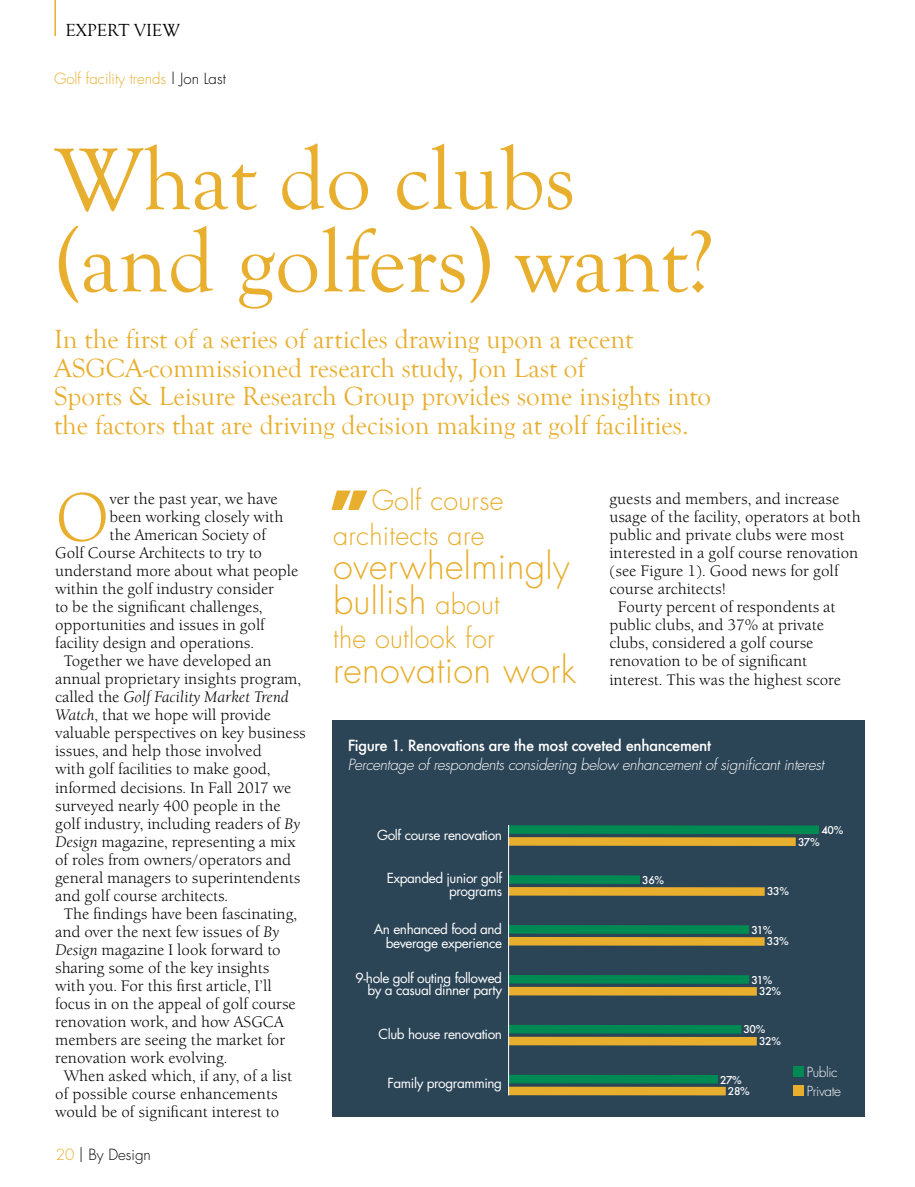
<style>
.page{position:relative;width:915px;height:1187px;background:#fff}
.page>*{position:absolute;margin:0;border:0;box-sizing:border-box;transform-origin:0 0}
.t1{font:90px/82.5px "Goudy Old Style T";color:#e8ae2d}
.t2{font:69.75px "Berkeley Old ITC";color:#e8ae2d}
.t3{font:300 36px/34.5px "Futura";letter-spacing:.01em;color:#e8ae2d}
.t4{font:27px/28.5px "Goudy Old Style T";color:#e8ae2d}
.t5{font:300 27px/34.5px "Futura";letter-spacing:.01em;color:#e8ae2d}
.t6{font:18px "Goudy Old Style T";color:#000}
.t7{font:15.75px "Berkeley Old ITC";color:#000}
.t8{font:italic 15.75px "Berkeley Old ITC";color:#000}
.t9{font:italic 300 15px "Futura";letter-spacing:-.02em;color:#fff}
.t10{font:500 15px "Futura";letter-spacing:-.03em;color:#fff}
.t11{font:300 15px "Futura";color:#e8ae2d}
.t12{font:300 15px "Futura";color:#000}
.t13{font:13.5px/13.5px "Futura";letter-spacing:-.03em;color:#fff;text-align:right}
.t14{font:300 13.5px/19.5px "Futura";letter-spacing:-.03em;color:#fff}
.t15{font:500 10.5px/11.7px "Futura";letter-spacing:-.03em;color:#fff}
.s1{color:#000}
.s2{font-style:normal}
.s3{font-style:italic}
.s4{color:#e8ae2d}
.s5{font-size:18px}
.s6{font-size:27px}
</style>
<div class="page">
<hr style="left:54px;top:0;width:2px;height:36px;background:#e8ae2d">
<svg style="left:331px;top:490px;width:36px;height:20px"></svg>
<div style="left:332px;top:720px;width:532px;height:396px;background:#2b4456"></div>
<div style="left:792px;top:1066px;width:11px;height:10px;background:#008a53"></div>
<div style="left:792px;top:1085px;width:11px;height:11px;background:#e8ae2d"></div>
<div style="left:509px;top:825px;width:309px;height:9px;background:#008a53"></div>
<div style="left:509px;top:837px;width:286px;height:8px;background:#e8ae2d"></div>
<div style="left:508px;top:875px;width:131px;height:8px;background:#008a53"></div>
<div style="left:508px;top:887px;width:256px;height:8px;background:#e8ae2d"></div>
<div style="left:508px;top:925px;width:241px;height:8px;background:#008a53"></div>
<div style="left:508px;top:936px;width:256px;height:9px;background:#e8ae2d"></div>
<div style="left:508px;top:974px;width:240px;height:9px;background:#008a53"></div>
<div style="left:508px;top:986px;width:248px;height:9px;background:#e8ae2d"></div>
<div style="left:508px;top:1024px;width:233px;height:9px;background:#008a53"></div>
<div style="left:508px;top:1036px;width:248px;height:9px;background:#e8ae2d"></div>
<div style="left:508px;top:1074px;width:209px;height:9px;background:#008a53"></div>
<div style="left:508px;top:1086px;width:217px;height:9px;background:#e8ae2d"></div>
<hr style="left:508px;top:825px;width:1px;height:270px;background:#fff">
<p class="t6" style="left:65px;top:20px;width:116px">EXPERT VIEW</p>
<p class="t11" style="left:54px;top:68px;width:173px">Golf facility trends <span class="s1">| Jon Last</span></p>
<h1 class="t1" style="left:55px;top:140px;width:660px">What do clubs (and golfers) want?</h1>
<h3 class="t4" style="left:54px;top:326px;width:658px">In the first of a series of articles drawing upon a recent ASGCA-commissioned research study, Jon Last of<br>Sports &amp; Leisure Research Group provides some insights into the factors that are driving decision making at golf facilities.</h3>
<h2 class="t2" style="left:55px;top:477px;width:56px">O</h2>
<p class="t7" style="left:109px;top:490px;width:170px">ver the past year, we have</p>
<p class="t7" style="left:109px;top:508px;width:175px">been working closely with</p>
<p class="t7" style="left:109px;top:526px;width:158px">the American Society of</p>
<p class="t7" style="left:55px;top:544px;width:208px">Golf Course Architects to try to</p>
<p class="t7" style="left:55px;top:562px;width:244px">understand more about what people</p>
<p class="t7" style="left:55px;top:580px;width:220px">within the golf industry consider</p>
<p class="t7" style="left:55px;top:598px;width:209px">to be the significant challenges,</p>
<p class="t7" style="left:55px;top:616px;width:211px">opportunities and issues in golf</p>
<p class="t7" style="left:55px;top:634px;width:200px">facility design and operations.</p>
<p class="t7" style="left:64px;top:652px;width:209px">Together we have developed an</p>
<p class="t7" style="left:55px;top:670px;width:247px">annual proprietary insights program,</p>
<p class="t8" style="left:55px;top:687px;width:235px"><span class="s2">called the</span> Golf Facility Market Trend</p>
<p class="t7" style="left:55px;top:706px;width:217px"><span class="s3">Watch</span>, that we hope will provide</p>
<p class="t7" style="left:55px;top:724px;width:252px">valuable perspectives on key business</p>
<p class="t7" style="left:55px;top:742px;width:208px">issues, and help those involved</p>
<p class="t7" style="left:55px;top:760px;width:217px">with golf facilities to make good,</p>
<p class="t7" style="left:55px;top:778px;width:237px">informed decisions. In Fall 2017 we</p>
<p class="t7" style="left:55px;top:796px;width:227px">surveyed nearly 400 people in the</p>
<p class="t7" style="left:55px;top:814px;width:246px">golf industry, including readers of <span class="s3">By</span></p>
<p class="t7" style="left:55px;top:832px;width:242px"><span class="s3">Design</span> magazine, representing a mix</p>
<p class="t7" style="left:55px;top:850px;width:237px">of roles from owners/operators and</p>
<p class="t7" style="left:55px;top:868px;width:246px">general managers to superintendents</p>
<p class="t7" style="left:55px;top:886px;width:174px">and golf course architects.</p>
<p class="t7" style="left:64px;top:904px;width:235px">The findings have been fascinating,</p>
<p class="t7" style="left:55px;top:922px;width:225px">and over the next few issues of <span class="s3">By</span></p>
<p class="t7" style="left:55px;top:940px;width:227px"><span class="s3">Design</span> magazine I look forward to</p>
<p class="t7" style="left:55px;top:958px;width:215px">sharing some of the key insights</p>
<p class="t7" style="left:55px;top:976px;width:218px">with you. For this first article, I’ll</p>
<p class="t7" style="left:55px;top:994px;width:242px">focus in on the appeal of golf course</p>
<p class="t7" style="left:55px;top:1012px;width:230px">renovation work, and how ASGCA</p>
<p class="t7" style="left:55px;top:1030px;width:231px">members are seeing the market for</p>
<p class="t7" style="left:55px;top:1048px;width:174px">renovation work evolving.</p>
<p class="t7" style="left:64px;top:1066px;width:230px">When asked which, if any, of a list</p>
<p class="t7" style="left:55px;top:1084px;width:224px">of possible course enhancements</p>
<p class="t7" style="left:55px;top:1102px;width:225px">would be of significant interest to</p>
<p class="t12" style="left:56px;top:1144px;width:97px"><span class="s4">20</span> <span class="s5">|</span> By Design</p>
<h3 class="t5" style="left:333px;top:483px;width:172px;text-indent:39px">Golf course architects are</h3>
<h3 class="t3" style="left:333px;top:549px;width:238px">overwhelmingly bullish <span class="s6">about</span></h3>
<h3 class="t5" style="left:333px;top:621px;width:163px">the outlook for</h3>
<h3 class="t3" style="left:333px;top:653px;width:245px">renovation work</h3>
<p class="t7" style="left:609px;top:490px;width:231px">guests and members, and increase</p>
<p class="t7" style="left:609px;top:508px;width:253px">usage of the facility, operators at both</p>
<p class="t7" style="left:609px;top:526px;width:236px">public and private clubs were most</p>
<p class="t7" style="left:609px;top:544px;width:250px">interested in a golf course renovation</p>
<p class="t7" style="left:609px;top:562px;width:230px">(see Figure 1). Good news for golf</p>
<p class="t7" style="left:609px;top:580px;width:118px">course architects!</p>
<p class="t7" style="left:617px;top:598px;width:219px">Fourty percent of respondents at</p>
<p class="t7" style="left:609px;top:616px;width:216px">public clubs, and 37% at private</p>
<p class="t7" style="left:609px;top:634px;width:205px">clubs, considered a golf course</p>
<p class="t7" style="left:609px;top:652px;width:199px">renovation to be of significant</p>
<p class="t7" style="left:609px;top:670px;width:233px">interest. This was the highest score</p>
<p class="t10" style="left:347px;top:735px;width:365px">Figure 1. Renovations are the most coveted enhancement</p>
<p class="t9" style="left:347px;top:755px;width:477px">Percentage of respondents considering below enhancement of significant interest</p>
<p class="t13" style="left:377px;top:827px;width:126px">Golf course renovation</p>
<p class="t15" style="left:821px;top:823px;width:23px">40%</p>
<p class="t15" style="left:797px;top:835px;width:23px">37%</p>
<p class="t15" style="left:642px;top:873px;width:23px">36%</p>
<p class="t15" style="left:766px;top:885px;width:23px">33%</p>
<p class="t13" style="left:386px;top:870px;width:117px">Expanded junior golf programs</p>
<p class="t13" style="left:374px;top:922px;width:130px">An enhanced food and beverage experience</p>
<p class="t15" style="left:766px;top:923px;width:23px;text-indent:-15px">31%<br>33%</p>
<p class="t13" style="left:355px;top:972px;width:148px;line-height:12px">9-hole golf outing followed by a casual dinner party</p>
<p class="t15" style="left:759px;top:973px;width:23px;text-indent:-8px">31%<br>32%</p>
<p class="t13" style="left:378px;top:1026px;width:125px">Club house renovation</p>
<p class="t15" style="left:758px;top:1023px;width:23px;text-indent:-16px">30%<br>32%</p>
<p class="t13" style="left:387px;top:1075px;width:116px">Family programming</p>
<p class="t15" style="left:727px;top:1073px;width:23px;text-indent:-8px">27%<br>28%</p>
<p class="t14" style="left:806px;top:1062px;width:35px">Public<br>Private</p>
</div>
